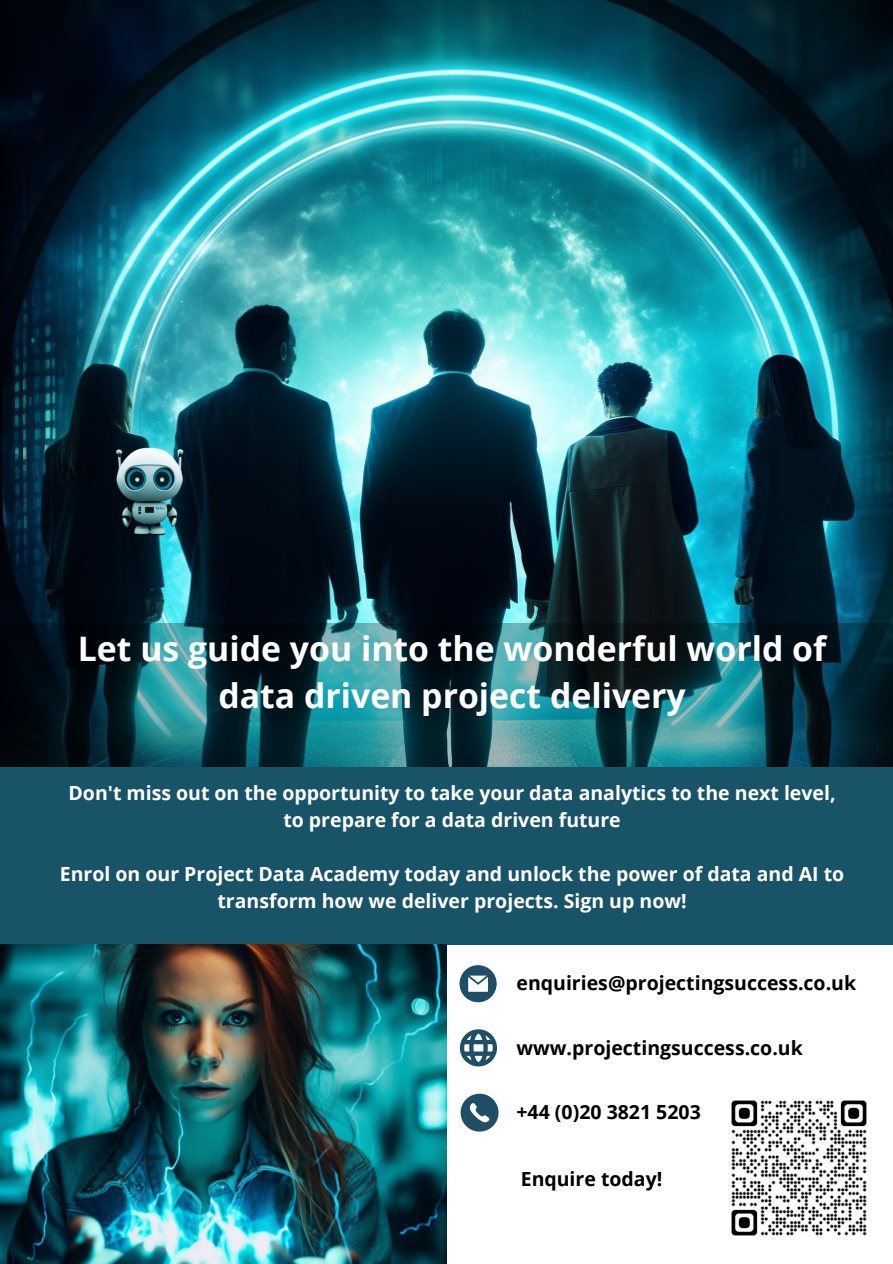
<style>
.page{position:relative;width:893px;height:1264px;background:#fff}
.page>*{position:absolute;margin:0;border:0;box-sizing:border-box;transform-origin:0 0}
.t1{font:700 33.75px/46.7px "Open Sans";color:#fff;text-align:center}
.t2{font:700 19.5px/27px "Open Sans";color:#fff;text-align:center}
.t3{font:700 19.5px "Open Sans";color:#000}
.s1{font-weight:400;color:#fff}
</style>
<div class="page">
<img style="left:0;top:0;width:892px;height:623px">
<div style="left:0;top:766px;width:892px;height:178px;background:#195367"></div>
<img style="left:0;top:944px;width:446px;height:318px">
<svg style="left:0;top:623px;width:892px;height:143px;background:#15464e"></svg>
<svg style="left:459px;top:965px;width:37px;height:37px"></svg>
<svg style="left:460px;top:1029px;width:37px;height:37px"></svg>
<svg style="left:460px;top:1093px;width:38px;height:38px"></svg>
<img style="left:100px;top:441px;width:96px;height:96px">
<img style="left:731px;top:1100px;width:136px;height:136px">
<p class="t1" style="left:78px;top:624px;width:749px">Let us guide you into the wonderful world of data driven project delivery</p>
<p class="t2" style="left:68px;top:779px;width:768px">Don't miss out on the opportunity to take your data analytics to the next level, to prepare for a data driven future</p>
<p class="t2" style="left:60px;top:860px;width:786px">Enrol on our Project Data Academy today and unlock the power of data and AI to transform how we deliver projects. Sign up now!</p>
<p class="t3" style="left:516px;top:968px;width:341px">enquiries@projectingsuccess.co.uk</p>
<p class="t3" style="left:516px;top:1033px;width:288px">www.projectingsuccess.co.uk</p>
<p class="t3" style="left:516px;top:1098px;width:186px">+44 (0)20 3821 5203</p>
<p class="t3" style="left:520px;top:1165px;width:148px">Enquire today!<span class="s1">!</span></p>
</div>
